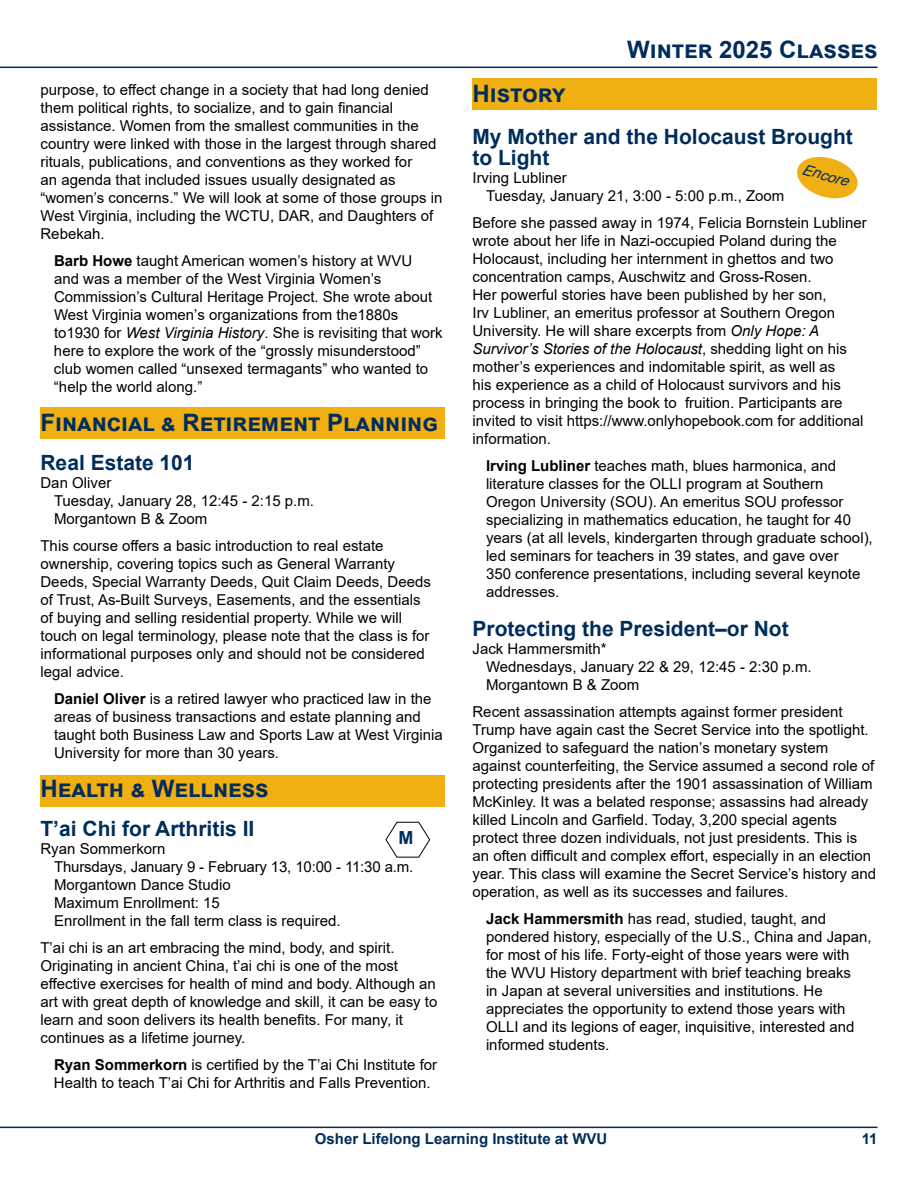
<style>
.page{position:relative;width:918px;height:1188px;background:#fff}
.page>*{position:absolute;margin:0;border:0;box-sizing:border-box;transform-origin:0 0}
.t1{font:700 24px "Arial";color:#002d5b}
.t2{font:700 21px/21px "Arial";color:#002d5b}
.t3{font:700 18px "Arial";color:#002d5b}
.t4{font:15px/18px "Arial";color:#000}
.t5{font:700 15px "Arial";color:#002d5b}
.t6{font:italic 15px "Arial";color:#002d5b}
.s1{font-weight:700}
.s2{font-style:italic}
</style>
<div class="page">
<div style="left:40px;top:775px;width:406px;height:32px;background:#f0af13"></div>
<div style="left:472px;top:78px;width:406px;height:32px;background:#f0af13"></div>
<div style="left:40px;top:407px;width:406px;height:31px;background:#f0af13"></div>
<hr style="left:0;top:1127px;width:878px;height:1px;background:#002d5b">
<hr style="left:0;top:67px;width:878px;height:1px;background:#002d5b">
<svg style="left:385px;top:821px;width:46px;height:37px"></svg>
<svg style="left:797px;top:156px;width:61px;height:43px"></svg>
<p class="t4" style="left:40px;top:81px;width:404px">purpose, to effect change in a society that had long denied them political rights, to socialize, and to gain financial assistance. Women from the smallest communities in the country were linked with those in the largest through shared rituals, publications, and conventions as they worked for<br>an agenda that included issues usually designated as “women’s concerns.” We will look at some of those groups in West Virginia, including the WCTU, DAR, and Daughters of Rebekah.</p>
<p class="t4" style="left:54px;top:252px;width:390px"><span class="s1">Barb Howe</span> taught American women’s history at WVU<br>and was a member of the West Virginia Women’s Commission’s Cultural Heritage Project. She wrote about West Virginia women’s organizations from the1880s to1930 for <span class="s2">West Virginia History</span>. She is revisiting that work here to explore the work of the “grossly misunderstood” club women called “unsexed termagants” who wanted to “help the world along.”</p>
<h1 class="t1" style="left:40px;top:406px;width:399px">Financial &amp; Retirement Planning</h1>
<h2 class="t2" style="left:40px;top:453px;width:156px">Real Estate 101</h2>
<p class="t4" style="left:54px;top:474px;width:262px;text-indent:-14px">Dan Oliver<br>Tuesday, January 28, 12:45 - 2:15 p.m.<br>Morgantown B &amp; Zoom</p>
<p class="t4" style="left:40px;top:537px;width:392px">This course offers a basic introduction to real estate ownership, covering topics such as General Warranty Deeds, Special Warranty Deeds, Quit Claim Deeds, Deeds of Trust, As-Built Surveys, Easements, and the essentials of buying and selling residential property. While we will touch on legal terminology, please note that the class is for informational purposes only and should not be considered legal advice.</p>
<p class="t4" style="left:54px;top:690px;width:390px"><span class="s1">Daniel Oliver</span> is a retired lawyer who practiced law in the areas of business transactions and estate planning and taught both Business Law and Sports Law at West Virginia University for more than 30 years.</p>
<h1 class="t1" style="left:40px;top:772px;width:230px">Health &amp; Wellness</h1>
<h2 class="t2" style="left:40px;top:819px;width:215px">T’ai Chi for Arthritis II</h2>
<p class="t4" style="left:54px;top:840px;width:361px;text-indent:-14px">Ryan Sommerkorn<br>Thursdays, January 9 - February 13, 10:00 - 11:30 a.m.<br>Morgantown Dance Studio<br>Maximum Enrollment: 15<br>Enrollment in the fall term class is required.</p>
<p class="t4" style="left:40px;top:939px;width:398px">T’ai chi is an art embracing the mind, body, and spirit.<br>Originating in ancient China, t’ai chi is one of the most effective exercises for health of mind and body. Although an art with great depth of knowledge and skill, it can be easy to learn and soon delivers its health benefits. For many, it continues as a lifetime journey.</p>
<p class="t4" style="left:54px;top:1056px;width:385px"><span class="s1">Ryan Sommerkorn</span> is certified by the T’ai Chi Institute for<br>Health to teach T’ai Chi for Arthritis and Falls Prevention.</p>
<p class="t3" style="left:399px;top:825px;width:16px">M</p>
<h1 class="t1" style="left:627px;top:32px;width:252px">Winter 2025 Classes</h1>
<h1 class="t1" style="left:472px;top:76px;width:94px">History</h1>
<h2 class="t2" style="left:472px;top:126px;width:382px">My Mother and the Holocaust Brought to Light</h2>
<p class="t4" style="left:486px;top:168px;width:300px;text-indent:-14px">Irving Lubliner<br>Tuesday, January 21, 3:00 - 5:00 p.m., Zoom</p>
<p class="t4" style="left:472px;top:213px;width:396px">Before she passed away in 1974, Felicia Bornstein Lubliner wrote about her life in Nazi-occupied Poland during the Holocaust, including her internment in ghettos and two concentration camps, Auschwitz and Gross-Rosen.<br>Her powerful stories have been published by her son,<br>Irv Lubliner, an emeritus professor at Southern Oregon University. He will share excerpts from <span class="s2">Only Hope: A Survivor’s Stories of the Holocaust</span>, shedding light on his mother’s experiences and indomitable spirit, as well as<br>his experience as a child of Holocaust survivors and his process in bringing the book to fruition. Participants are invited to visit https://www.onlyhopebook.com for additional information.</p>
<p class="t4" style="left:486px;top:456px;width:388px"><span class="s1">Irving Lubliner</span> teaches math, blues harmonica, and literature classes for the OLLI program at Southern Oregon University (SOU). An emeritus SOU professor specializing in mathematics education, he taught for 40 years (at all levels, kindergarten through graduate school), led seminars for teachers in 39 states, and gave over<br>350 conference presentations, including several keynote addresses.</p>
<h2 class="t2" style="left:472px;top:618px;width:318px">Protecting the President–or Not</h2>
<p class="t4" style="left:486px;top:639px;width:327px;text-indent:-14px">Jack Hammersmith*<br>Wednesdays, January 22 &amp; 29, 12:45 - 2:30 p.m.<br>Morgantown B &amp; Zoom</p>
<p class="t4" style="left:472px;top:702px;width:405px">Recent assassination attempts against former president Trump have again cast the Secret Service into the spotlight.<br>Organized to safeguard the nation’s monetary system against counterfeiting, the Service assumed a second role of protecting presidents after the 1901 assassination of William McKinley. It was a belated response; assassins had already killed Lincoln and Garfield. Today, 3,200 special agents protect three dozen individuals, not just presidents. This is an often difficult and complex effort, especially in an election year. This class will examine the Secret Service’s history and operation, as well as its successes and failures.</p>
<p class="t4" style="left:486px;top:909px;width:387px"><span class="s1">Jack Hammersmith</span> has read, studied, taught, and pondered history, especially of the U.S., China and Japan, for most of his life. Forty-eight of those years were with the WVU History department with brief teaching breaks<br>in Japan at several universities and institutions. He appreciates the opportunity to extend those years with OLLI and its legions of eager, inquisitive, interested and informed students.</p>
<p class="t6" style="left:805px;top:159px;width:49px;rotate:16deg">Encore</p>
<p class="t5" style="left:315px;top:1128px;width:294px">Osher Lifelong Learning Institute at WVU</p>
<p class="t5" style="left:862px;top:1128px;width:17px">11</p>
</div>
